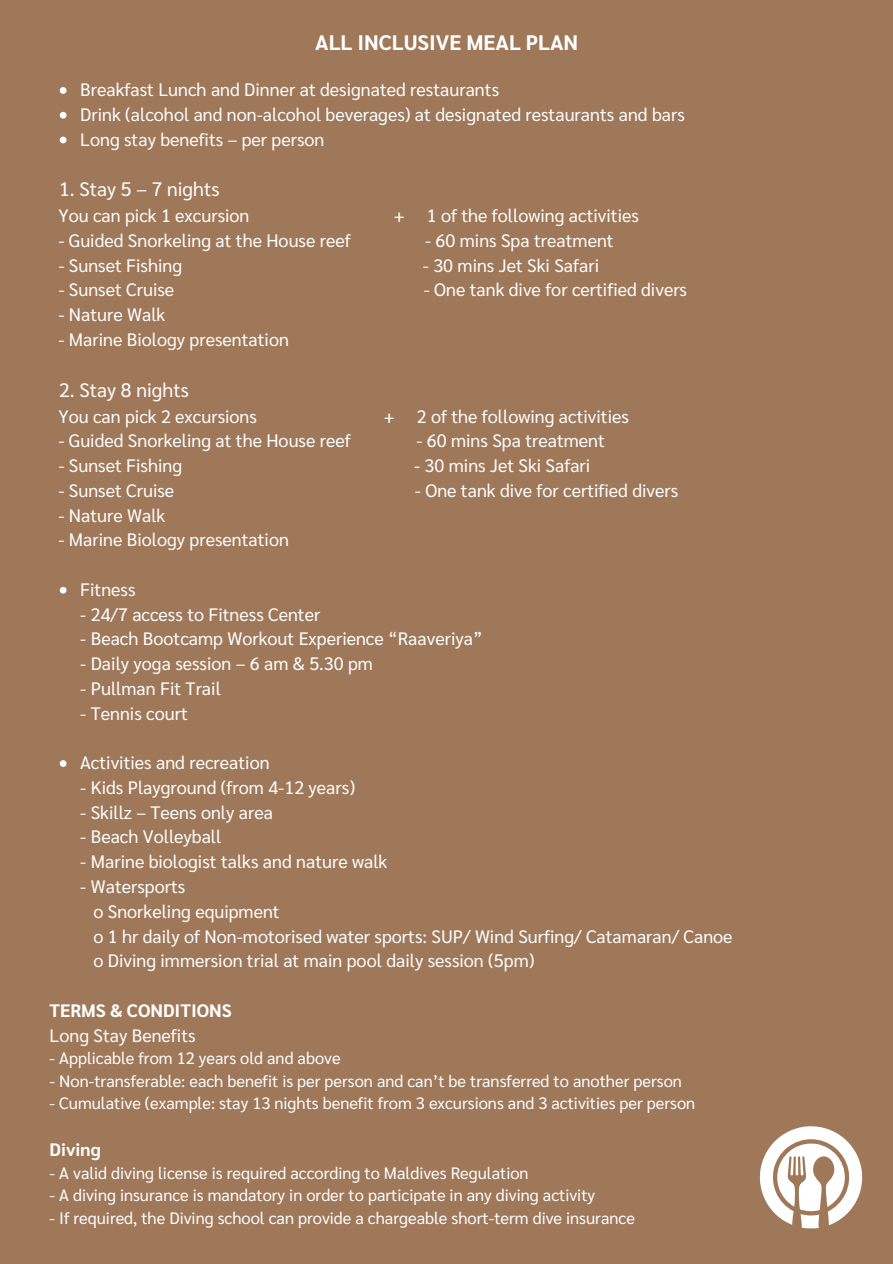
<style>
.page{position:relative;width:893px;height:1264px;background:#fff}
.page>*{position:absolute;margin:0;border:0;box-sizing:border-box;transform-origin:0 0}
.t1{font:700 21px "Sarabun";color:#fff}
.t2{font:19.5px "Sarabun";color:#fff}
.t3{font:18px "Sarabun";color:#fff}
.t4{font:700 18px "Sarabun";color:#fff}
.t5{font:16.5px "Sarabun";color:#fff}
</style>
<div class="page">
<div style="left:0;top:0;width:892px;height:1263px;background:#9f785a"></div>
<svg style="left:60px;top:87px;width:6px;height:7px"></svg>
<svg style="left:60px;top:112px;width:6px;height:7px"></svg>
<svg style="left:60px;top:137px;width:6px;height:6px"></svg>
<svg style="left:60px;top:587px;width:6px;height:6px"></svg>
<svg style="left:60px;top:760px;width:6px;height:7px"></svg>
<svg style="left:759px;top:1126px;width:104px;height:102px"></svg>
<h1 class="t1" style="left:315px;top:27px;width:264px">ALL INCLUSIVE MEAL PLAN</h1>
<p class="t3" style="left:80px;top:77px;width:420px">Breakfast Lunch and Dinner at designated restaurants</p>
<p class="t3" style="left:80px;top:102px;width:606px">Drink (alcohol and non-alcohol beverages) at designated restaurants and bars</p>
<p class="t3" style="left:80px;top:126px;width:246px">Long stay benefits – per person</p>
<p class="t2" style="left:59px;top:175px;width:162px">1. Stay 5 – 7 nights</p>
<p class="t3" style="left:58px;top:203px;width:192px">You can pick 1 excursion</p>
<p class="t3" style="left:394px;top:203px;width:246px">+ 1 of the following activities</p>
<p class="t3" style="left:58px;top:228px;width:294px">- Guided Snorkeling at the House reef</p>
<p class="t3" style="left:425px;top:228px;width:190px">- 60 mins Spa treatment</p>
<p class="t3" style="left:58px;top:252px;width:125px">- Sunset Fishing</p>
<p class="t3" style="left:423px;top:252px;width:178px">- 30 mins Jet Ski Safari</p>
<p class="t3" style="left:58px;top:277px;width:117px">- Sunset Cruise</p>
<p class="t3" style="left:423px;top:277px;width:265px">- One tank dive for certified divers</p>
<p class="t3" style="left:58px;top:302px;width:108px">- Nature Walk</p>
<p class="t3" style="left:58px;top:327px;width:232px">- Marine Biology presentation</p>
<p class="t2" style="left:59px;top:376px;width:131px">2. Stay 8 nights</p>
<p class="t3" style="left:58px;top:403px;width:200px">You can pick 2 excursions</p>
<p class="t3" style="left:384px;top:403px;width:246px">+ 2 of the following activities</p>
<p class="t3" style="left:58px;top:428px;width:294px">- Guided Snorkeling at the House reef</p>
<p class="t3" style="left:416px;top:428px;width:190px">- 60 mins Spa treatment</p>
<p class="t3" style="left:58px;top:453px;width:125px">- Sunset Fishing</p>
<p class="t3" style="left:414px;top:453px;width:178px">- 30 mins Jet Ski Safari</p>
<p class="t3" style="left:58px;top:477px;width:117px">- Sunset Cruise</p>
<p class="t3" style="left:415px;top:477px;width:265px">- One tank dive for certified divers</p>
<p class="t3" style="left:58px;top:502px;width:108px">- Nature Walk</p>
<p class="t3" style="left:58px;top:527px;width:232px">- Marine Biology presentation</p>
<p class="t3" style="left:80px;top:576px;width:57px">Fitness</p>
<p class="t3" style="left:80px;top:601px;width:241px">- 24/7 access to Fitness Center</p>
<p class="t3" style="left:80px;top:626px;width:404px">- Beach Bootcamp Workout Experience “Raaveriya”</p>
<p class="t3" style="left:80px;top:651px;width:294px">- Daily yoga session – 6 am &amp; 5.30 pm</p>
<p class="t3" style="left:80px;top:675px;width:142px">- Pullman Fit Trail</p>
<p class="t3" style="left:80px;top:700px;width:109px">- Tennis court</p>
<p class="t3" style="left:80px;top:750px;width:191px">Activities and recreation</p>
<p class="t3" style="left:80px;top:774px;width:276px">- Kids Playground (from 4-12 years)</p>
<p class="t3" style="left:80px;top:799px;width:194px">- Skillz – Teens only area</p>
<p class="t3" style="left:80px;top:824px;width:143px">- Beach Volleyball</p>
<p class="t3" style="left:80px;top:849px;width:308px">- Marine biologist talks and nature walk</p>
<p class="t3" style="left:80px;top:873px;width:107px">- Watersports</p>
<p class="t3" style="left:93px;top:898px;width:188px">o Snorkeling equipment</p>
<p class="t3" style="left:93px;top:923px;width:640px">o 1 hr daily of Non-motorised water sports: SUP/ Wind Surfing/ Catamaran/ Canoe</p>
<p class="t3" style="left:93px;top:948px;width:442px">o Diving immersion trial at main pool daily session (5pm)</p>
<p class="t4" style="left:50px;top:997px;width:184px">TERMS &amp; CONDITIONS</p>
<p class="t3" style="left:50px;top:1022px;width:147px">Long Stay Benefits</p>
<p class="t5" style="left:50px;top:1046px;width:292px">- Applicable from 12 years old and above</p>
<p class="t5" style="left:50px;top:1068px;width:633px">- Non-transferable: each benefit is per person and can’t be transferred to another person</p>
<p class="t5" style="left:50px;top:1091px;width:647px">- Cumulative (example: stay 13 nights benefit from 3 excursions and 3 activities per person</p>
<p class="t4" style="left:50px;top:1137px;width:53px">Diving</p>
<p class="t5" style="left:50px;top:1161px;width:480px">- A valid diving license is required according to Maldives Regulation</p>
<p class="t5" style="left:50px;top:1183px;width:547px">- A diving insurance is mandatory in order to participate in any diving activity</p>
<p class="t5" style="left:50px;top:1206px;width:586px">- If required, the Diving school can provide a chargeable short-term dive insurance</p>
</div>
